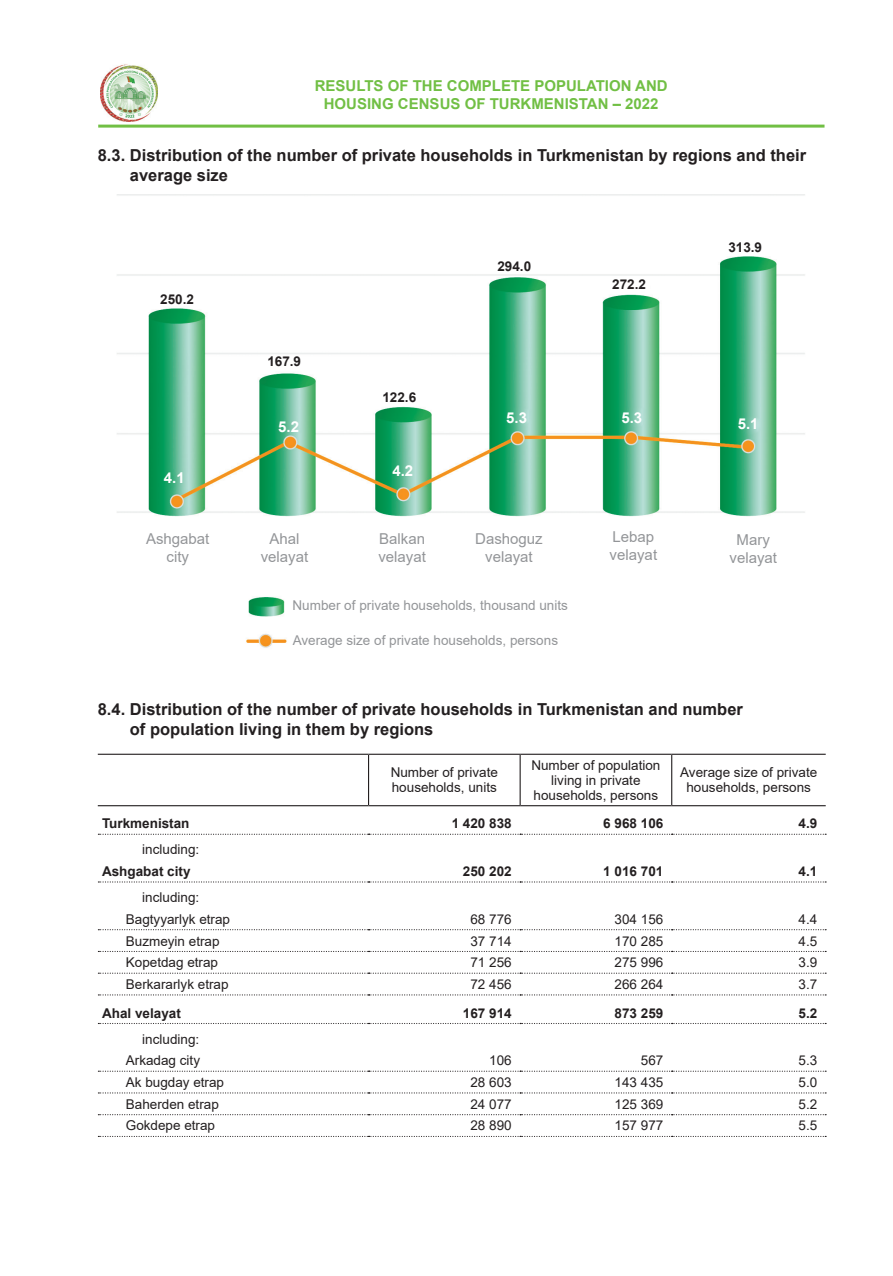
<style>
.page{position:relative;width:893px;height:1276px;background:#fff}
.page>*{position:absolute;margin:0;border:0;box-sizing:border-box;transform-origin:0 0}
.PODZAGOL{font:700 16.5px/19.8px "Arial";color:#231f20}
.PODZAGOL-2{font:15px/18px "Arial";color:#939598;text-align:center}
.t1{font:700 15px/18px "Arial";color:#71bf44;text-align:center}
.PODZAGOL-3{font:700 15px "Arial";color:#fff}
.Обычный{font:13.5px/14.9px "Arial";color:#231f20;text-align:center}
.Обычный-2{font:700 13.5px "Arial";color:#231f20}
.PODZAGOL-4{font:13.5px "Arial";color:#939598}
.PODZAGOL-5{font:700 13.5px "Arial";color:#231f20}
</style>
<div class="page">
<hr style="left:98px;top:125px;width:726px;height:3px;background:#71bf44">
<img style="left:100px;top:64px;width:58px;height:58px">
<img style="left:117px;top:195px;width:688px;height:453px">
<svg style="left:98px;top:755px;width:728px;height:381px"></svg>
<svg style="left:98px;top:833px;width:728px;height:2px"></svg>
<svg style="left:98px;top:881px;width:728px;height:1px"></svg>
<svg style="left:98px;top:929px;width:728px;height:1px"></svg>
<svg style="left:98px;top:951px;width:728px;height:1px"></svg>
<svg style="left:98px;top:972px;width:728px;height:1px"></svg>
<svg style="left:98px;top:994px;width:728px;height:1px"></svg>
<svg style="left:98px;top:1023px;width:728px;height:1px"></svg>
<svg style="left:98px;top:1070px;width:728px;height:1px"></svg>
<svg style="left:98px;top:1092px;width:728px;height:1px"></svg>
<svg style="left:98px;top:1114px;width:728px;height:1px"></svg>
<svg style="left:98px;top:1136px;width:728px;height:1px"></svg>
<hr style="left:98px;top:753px;width:271px;height:2px;background:#231f20">
<hr style="left:369px;top:753px;width:151px;height:2px;background:#231f20">
<hr style="left:368px;top:755px;width:1px;height:50px;background:#231f20">
<hr style="left:520px;top:753px;width:152px;height:2px;background:#231f20">
<hr style="left:520px;top:755px;width:1px;height:50px;background:#231f20">
<hr style="left:672px;top:753px;width:154px;height:2px;background:#231f20">
<hr style="left:671px;top:755px;width:1px;height:50px;background:#231f20">
<hr style="left:98px;top:805px;width:271px;height:1px;background:#231f20">
<hr style="left:369px;top:805px;width:151px;height:1px;background:#231f20">
<hr style="left:520px;top:805px;width:152px;height:1px;background:#231f20">
<hr style="left:672px;top:805px;width:154px;height:1px;background:#231f20">
<p class="t1" style="left:315px;top:77px;width:355px">RESULTS OF THE COMPLETE POPULATION AND<br>HOUSING CENSUS OF TURKMENISTAN – 2022</p>
<p class="PODZAGOL" style="left:130px;top:145px;width:678px;text-indent:-32px">8.3. Distribution of the number of private households in Turkmenistan by regions and their average size</p>
<p class="PODZAGOL-5" style="left:160px;top:290px;width:35px">250.2</p>
<p class="PODZAGOL-3" style="left:164px;top:467px;width:22px">4.1</p>
<p class="PODZAGOL-5" style="left:267px;top:352px;width:35px">167.9</p>
<p class="PODZAGOL-3" style="left:278px;top:416px;width:22px">5.2</p>
<p class="PODZAGOL-5" style="left:382px;top:388px;width:35px">122.6</p>
<p class="PODZAGOL-3" style="left:392px;top:460px;width:22px">4.2</p>
<p class="PODZAGOL-5" style="left:497px;top:256px;width:35px">294.0</p>
<p class="PODZAGOL-5" style="left:612px;top:275px;width:35px">272.2</p>
<p class="PODZAGOL-3" style="left:506px;top:407px;width:22px">5.3</p>
<p class="PODZAGOL-3" style="left:621px;top:407px;width:22px">5.3</p>
<p class="PODZAGOL-5" style="left:728px;top:238px;width:35px">313.9</p>
<p class="PODZAGOL-3" style="left:738px;top:413px;width:22px">5.1</p>
<p class="PODZAGOL-2" style="left:146px;top:529px;width:65px">Ashgabat city</p>
<p class="PODZAGOL-2" style="left:261px;top:529px;width:49px">Ahal velayat</p>
<p class="PODZAGOL-2" style="left:378px;top:529px;width:49px;text-align:left">Balkan velayat</p>
<p class="PODZAGOL-2" style="left:475px;top:529px;width:69px">Dashoguz velayat</p>
<p class="PODZAGOL-2" style="left:610px;top:527px;width:49px;text-align:left">Lebap velayat</p>
<p class="PODZAGOL-2" style="left:729px;top:530px;width:49px">Mary velayat</p>
<p class="PODZAGOL-4" style="left:293px;top:596px;width:277px">Number of private households, thousand units</p>
<p class="PODZAGOL-4" style="left:293px;top:631px;width:267px">Average size of private households, persons</p>
<p class="PODZAGOL" style="left:130px;top:699px;width:614px;text-indent:-32px">8.4. Distribution of the number of private households in Turkmenistan and number of population living in them by regions</p>
<p class="Обычный" style="left:391px;top:765px;width:109px;text-align:left">Number of private households, units</p>
<p class="Обычный" style="left:531px;top:758px;width:131px">Number of population living in private households, persons</p>
<p class="Обычный" style="left:680px;top:765px;width:139px">Average size of private households, persons</p>
<p class="Обычный-2" style="left:102px;top:814px;width:89px">Turkmenistan</p>
<p class="Обычный-2" style="left:452px;top:814px;width:62px">1 420 838</p>
<p class="Обычный-2" style="left:603px;top:814px;width:62px">6 968 106</p>
<p class="Обычный-2" style="left:799px;top:814px;width:20px">4.9</p>
<p class="Обычный" style="left:142px;top:842px;width:59px">including:</p>
<p class="Обычный-2" style="left:102px;top:862px;width:90px">Ashgabat city</p>
<p class="Обычный-2" style="left:463px;top:862px;width:50px">250 202</p>
<p class="Обычный-2" style="left:603px;top:862px;width:62px">1 016 701</p>
<p class="Обычный-2" style="left:799px;top:862px;width:20px">4.1</p>
<p class="Обычный" style="left:142px;top:889px;width:59px">including:</p>
<p class="Обычный" style="left:126px;top:911px;width:106px">Bagtyyarlyk etrap</p>
<p class="Обычный" style="left:470px;top:911px;width:43px">68 776</p>
<p class="Обычный" style="left:615px;top:911px;width:50px">304 156</p>
<p class="Обычный" style="left:799px;top:911px;width:20px">4.4</p>
<p class="Обычный" style="left:126px;top:933px;width:95px">Buzmeyin etrap</p>
<p class="Обычный" style="left:470px;top:933px;width:43px">37 714</p>
<p class="Обычный" style="left:615px;top:933px;width:50px">170 285</p>
<p class="Обычный" style="left:799px;top:933px;width:20px">4.5</p>
<p class="Обычный" style="left:126px;top:955px;width:94px">Kopetdag etrap</p>
<p class="Обычный" style="left:470px;top:955px;width:43px">71 256</p>
<p class="Обычный" style="left:615px;top:955px;width:50px">275 996</p>
<p class="Обычный" style="left:799px;top:955px;width:20px">3.9</p>
<p class="Обычный" style="left:126px;top:976px;width:104px">Berkararlyk etrap</p>
<p class="Обычный" style="left:470px;top:976px;width:43px">72 456</p>
<p class="Обычный" style="left:615px;top:976px;width:50px">266 264</p>
<p class="Обычный" style="left:799px;top:976px;width:20px">3.7</p>
<p class="Обычный-2" style="left:102px;top:1003px;width:80px">Ahal velayat</p>
<p class="Обычный-2" style="left:463px;top:1003px;width:50px">167 914</p>
<p class="Обычный-2" style="left:615px;top:1003px;width:50px">873 259</p>
<p class="Обычный-2" style="left:799px;top:1003px;width:20px">5.2</p>
<p class="Обычный" style="left:142px;top:1031px;width:59px">including:</p>
<p class="Обычный" style="left:126px;top:1053px;width:76px">Arkadag city</p>
<p class="Обычный" style="left:489px;top:1053px;width:24px">106</p>
<p class="Обычный" style="left:641px;top:1053px;width:24px">567</p>
<p class="Обычный" style="left:799px;top:1053px;width:20px">5.3</p>
<p class="Обычный" style="left:126px;top:1074px;width:100px">Ak bugday etrap</p>
<p class="Обычный" style="left:470px;top:1074px;width:43px">28 603</p>
<p class="Обычный" style="left:615px;top:1074px;width:50px">143 435</p>
<p class="Обычный" style="left:799px;top:1074px;width:20px">5.0</p>
<p class="Обычный" style="left:126px;top:1096px;width:95px">Baherden etrap</p>
<p class="Обычный" style="left:470px;top:1096px;width:43px">24 077</p>
<p class="Обычный" style="left:615px;top:1096px;width:50px">125 369</p>
<p class="Обычный" style="left:799px;top:1096px;width:20px">5.2</p>
<p class="Обычный" style="left:126px;top:1118px;width:91px">Gokdepe etrap</p>
<p class="Обычный" style="left:470px;top:1118px;width:43px">28 890</p>
<p class="Обычный" style="left:615px;top:1118px;width:50px">157 977</p>
<p class="Обычный" style="left:799px;top:1118px;width:20px">5.5</p>
</div>
